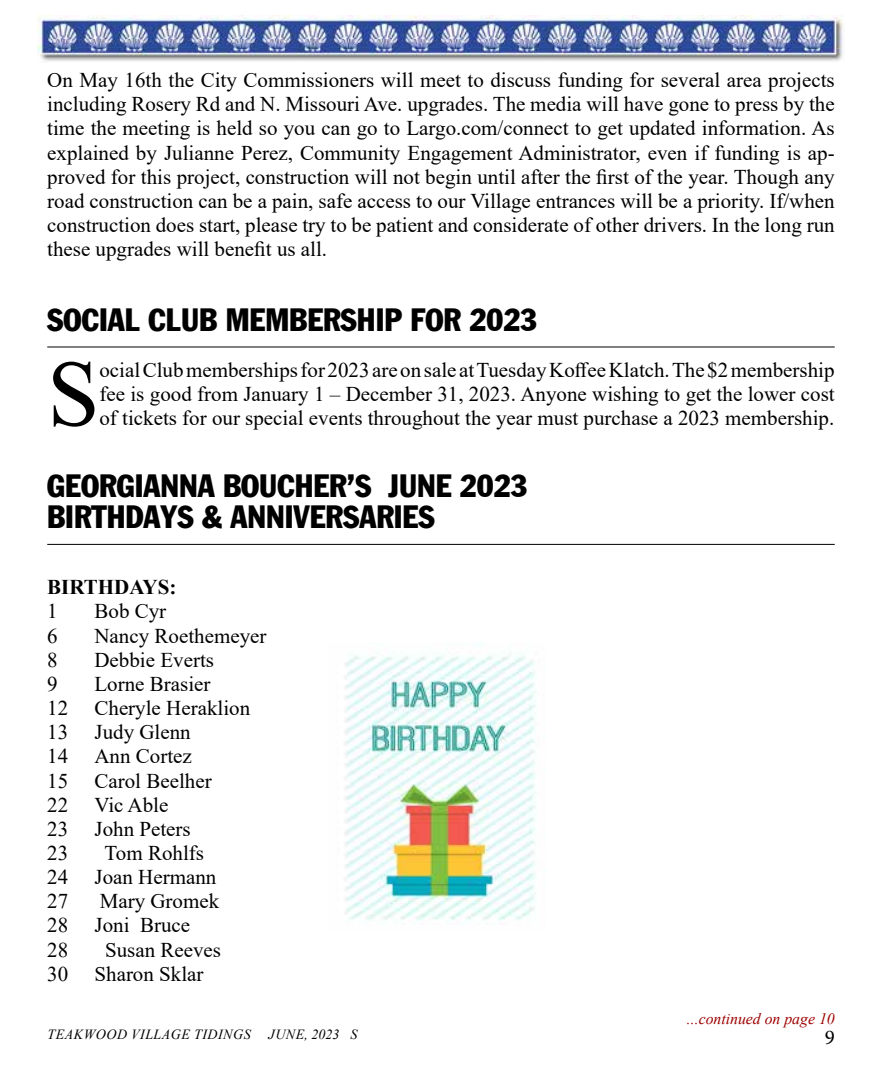
<style>
.page{position:relative;width:882px;height:1071px;background:#fff}
.page>*{position:absolute;margin:0;border:0;box-sizing:border-box;transform-origin:0 0}
.t1{font:93.98px "Times New Roman";color:#000}
.t2{font:31.5px/31.5px "Franklin Gothic Condensed";color:#000}
.t3{font:21px/24.2px "Times New Roman";color:#000;text-align:justify}
.t4{font:700 21px "Times New Roman";color:#000}
.t5{font:21px "Minion Pro";color:#000}
.t6{font:italic 15.75px "Times New Roman";color:#9e0000}
.t7{font:italic 14px "Times New Roman";letter-spacing:.035em;color:#000}
.t8{font:italic 14px "Times New Roman";letter-spacing:.015em;color:#000}
</style>
<div class="page">
<img style="left:37px;top:15px;width:806px;height:46px">
<img style="left:345px;top:643px;width:191px;height:281px">
<hr style="left:47px;top:347px;width:788px;height:1px;background:#000">
<hr style="left:47px;top:544px;width:788px;height:1px;background:#000">
<p class="t3" style="left:47px;top:67px;width:789px">On May 16th the City Commissioners will meet to discuss funding for several area projects including Rosery Rd and N. Missouri Ave. upgrades. The media will have gone to press by the time the meeting is held so you can go to Largo.com/connect to get updated information. As explained by Julianne Perez, Community Engagement Administrator, even if funding is ap&shy;proved for this project, construction will not begin until after the first of the year. Though any road construction can be a pain, safe access to our Village entrances will be a priority. If/when construction does start, please try to be patient and considerate of other drivers. In the long run these upgrades will benefit us all.</p>
<h2 class="t2" style="left:47px;top:303px;width:491px">SOCIAL CLUB MEMBERSHIP FOR 2023</h2>
<h1 class="t1" style="left:47px;top:328px;width:54px">S</h1>
<p class="t3" style="left:99px;top:357px;width:737px">ocial Club memberships for 2023 are on sale at Tuesday Koffee Klatch. The $2 membership fee is good from January 1 – December 31, 2023. Anyone wishing to get the lower cost of tickets for our special events throughout the year must purchase a 2023 membership.</p>
<h2 class="t2" style="left:47px;top:469px;width:482px">GEORGIANNA BOUCHER’S JUNE 2023<br>BIRTHDAYS &amp; ANNIVERSARIES</h2>
<p class="t4" style="left:47px;top:572px;width:131px">BIRTHDAYS:</p>
<p class="t3" style="left:47px;top:599px;width:12px">1</p>
<p class="t3" style="left:94px;top:599px;width:73px">Bob Cyr</p>
<p class="t3" style="left:47px;top:623px;width:12px">6</p>
<p class="t3" style="left:94px;top:623px;width:174px">Nancy Roethemeyer</p>
<p class="t3" style="left:47px;top:647px;width:12px">8</p>
<p class="t3" style="left:94px;top:647px;width:121px">Debbie Everts</p>
<p class="t3" style="left:47px;top:671px;width:12px">9</p>
<p class="t3" style="left:94px;top:671px;width:118px">Lorne Brasier</p>
<p class="t3" style="left:47px;top:695px;width:22px">12</p>
<p class="t3" style="left:94px;top:695px;width:157px">Cheryle Heraklion</p>
<p class="t3" style="left:47px;top:719px;width:22px">13</p>
<p class="t3" style="left:94px;top:719px;width:98px">Judy Glenn</p>
<p class="t3" style="left:47px;top:744px;width:22px">14</p>
<p class="t3" style="left:94px;top:744px;width:99px">Ann Cortez</p>
<p class="t3" style="left:47px;top:768px;width:22px">15</p>
<p class="t3" style="left:94px;top:768px;width:119px">Carol Beelher</p>
<p class="t3" style="left:47px;top:792px;width:22px">22</p>
<p class="t3" style="left:94px;top:792px;width:75px">Vic Able</p>
<p class="t3" style="left:47px;top:816px;width:22px">23</p>
<p class="t3" style="left:94px;top:816px;width:98px">John Peters</p>
<p class="t3" style="left:47px;top:840px;width:22px">23</p>
<p class="t3" style="left:105px;top:840px;width:101px">Tom Rohlfs</p>
<p class="t3" style="left:47px;top:864px;width:22px">24</p>
<p class="t3" style="left:94px;top:864px;width:123px">Joan Hermann</p>
<p class="t3" style="left:47px;top:888px;width:22px">27</p>
<p class="t3" style="left:100px;top:888px;width:121px">Mary Gromek</p>
<p class="t3" style="left:47px;top:913px;width:22px">28</p>
<p class="t3" style="left:94px;top:913px;width:97px">Joni Bruce</p>
<p class="t3" style="left:47px;top:937px;width:22px">28</p>
<p class="t3" style="left:105px;top:937px;width:118px">Susan Reeves</p>
<p class="t3" style="left:47px;top:961px;width:22px">30</p>
<p class="t3" style="left:94px;top:961px;width:111px">Sharon Sklar</p>
<p class="t6" style="left:687px;top:1008px;width:149px">...continued on page 10</p>
<p class="t7" style="left:47px;top:1024px;width:205px">TEAKWOOD VILLAGE TIDINGS</p>
<p class="t8" style="left:269px;top:1024px;width:90px">JUNE, 2023 S</p>
<p class="t5" style="left:825px;top:1023px;width:12px">9</p>
</div>
